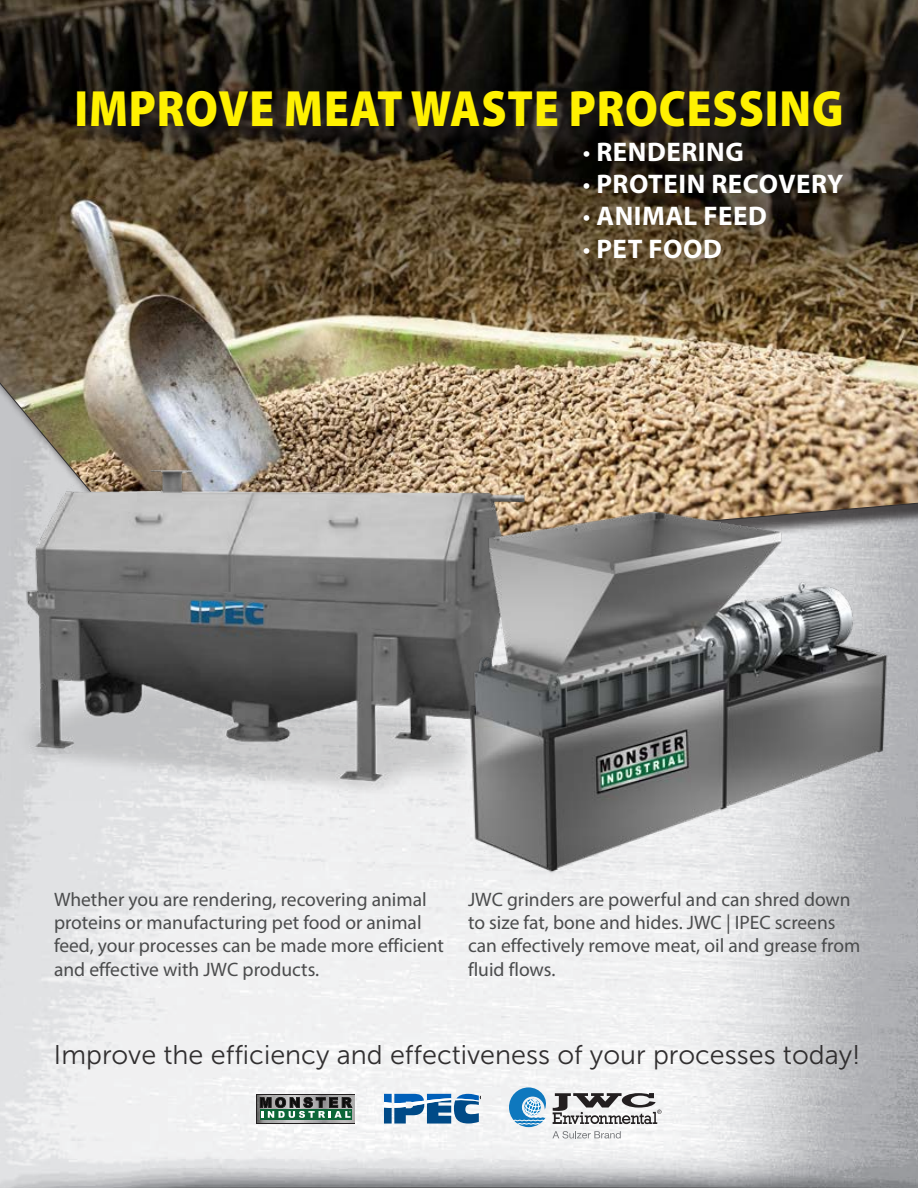
<style>
.page{position:relative;width:918px;height:1188px;background:#fff}
.page>*{position:absolute;margin:0;border:0;box-sizing:border-box;transform-origin:0 0}
.t1{font:900 51.3px "Myriad Pro";letter-spacing:.02em;color:#fff101;scale:.88 1}
.t2{font:27px "Museo Sans 300";color:#312f30}
.t3{font:700 27px "Myriad Pro";letter-spacing:.02em;color:#fff}
.t4{font:19.5px/23.4px "Myriad Pro";color:#4b4c4d}
.s1{font-weight:400}
</style>
<div class="page">
<img style="left:0;top:582px;width:918px;height:606px">
<img style="left:0;top:0;width:918px;height:564px">
<img style="left:11px;top:457px;width:525px;height:343px">
<img style="left:349px;top:459px;width:569px;height:465px">
<div style="left:79px;top:93px;width:781px;height:52px;background:#231f20;opacity:.75"></div>
<svg style="left:509px;top:1087px;width:152px;height:52px"></svg>
<svg style="left:257px;top:1094px;width:98px;height:30px"></svg>
<img style="left:257px;top:1095px;width:98px;height:27px">
<div style="left:260px;top:1109px;width:92px;height:11px;background:#0c6638"></div>
<img style="left:258px;top:1096px;width:96px;height:13px">
<svg style="left:260px;top:1097px;width:92px;height:21px"></svg>
<svg style="left:384px;top:1094px;width:95px;height:30px"></svg>
<h1 class="t1" style="left:74px;top:75px;width:875px">IMPROVE MEAT WASTE PROCESSING</h1>
<h2 class="t3" style="left:583px;top:134px;width:162px"><span class="s1">•</span> RENDERING</h2>
<h2 class="t3" style="left:583px;top:166px;width:262px"><span class="s1">•</span> PROTEIN RECOVERY</h2>
<h2 class="t3" style="left:583px;top:199px;width:185px"><span class="s1">•</span> ANIMAL FEED</h2>
<h2 class="t3" style="left:583px;top:231px;width:140px"><span class="s1">•</span> PET FOOD</h2>
<p class="t4" style="left:54px;top:887px;width:392px">Whether you are rendering, recovering animal proteins or manufacturing pet food or animal feed, your processes can be made more efficient and effective with JWC products.</p>
<p class="t4" style="left:468px;top:887px;width:394px">JWC grinders are powerful and can shred down to size fat, bone and hides. JWC | IPEC screens can effectively remove meat, oil and grease from fluid flows.</p>
<h2 class="t2" style="left:54px;top:1040px;width:808px">Improve the efficiency and effectiveness of your processes today!</h2>
</div>
